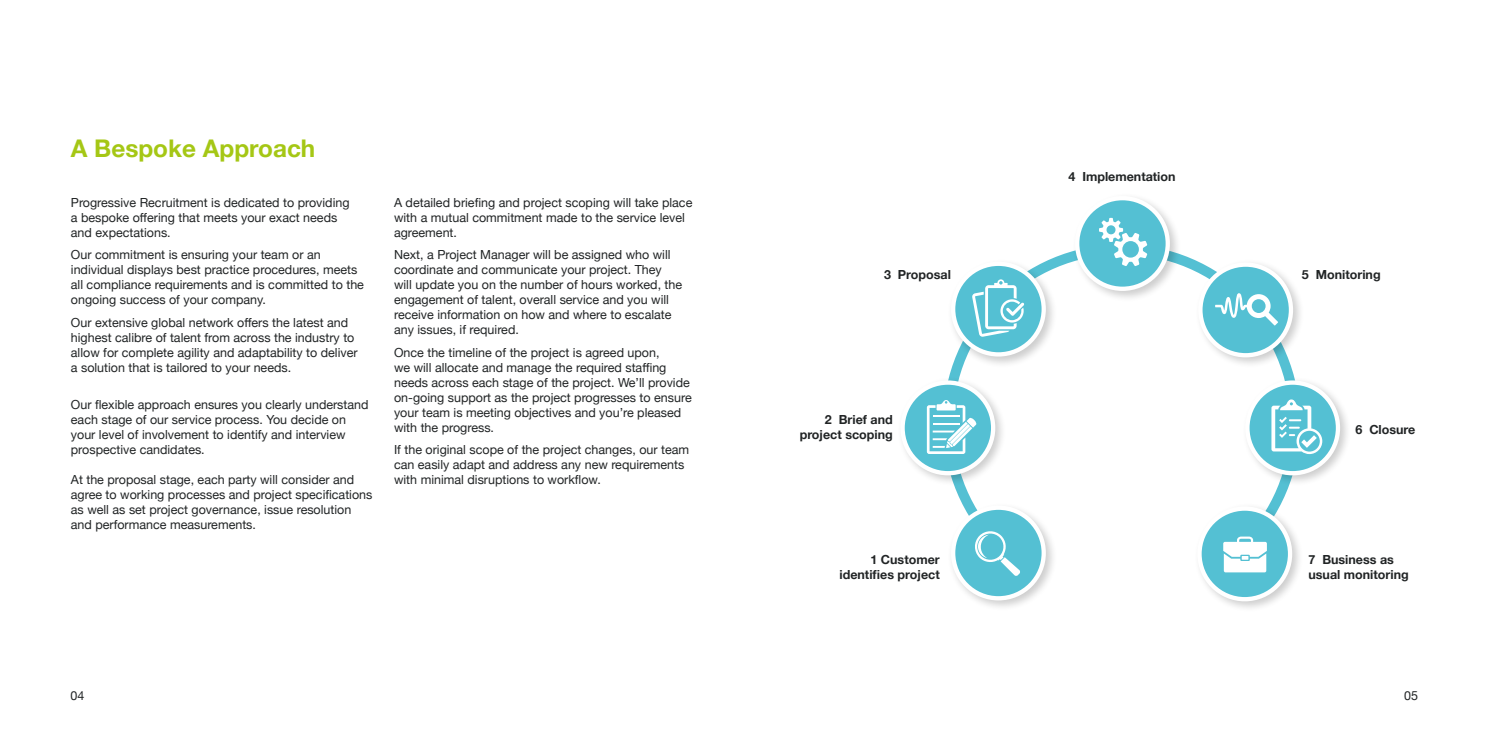
<style>
.page{position:relative;width:1489px;height:745px;background:#fff}
.page>*{position:absolute;margin:0;border:0;box-sizing:border-box;transform-origin:0 0}
.t1{font:700 24.25px "Helvetica Neue";color:#a5c715}
.t2{font:12.5px/15px "Helvetica Neue";color:#212425}
.t3{font:700 12.5px/15px "Helvetica Neue";color:#212425;text-align:right}
</style>
<div class="page">
<div style="left:896px;top:376px;width:110px;height:110px;background:#000;opacity:.2"></div>
<svg style="left:900px;top:380px;width:95px;height:95px"></svg>
<div style="left:904px;top:384px;width:86px;height:86px;background:#54c0d3;border-radius:50%"></div>
<div style="left:947px;top:501px;width:110px;height:110px;background:#000;opacity:.2"></div>
<svg style="left:950px;top:505px;width:95px;height:95px"></svg>
<div style="left:955px;top:509px;width:86px;height:86px;background:#54c0d3;border-radius:50%"></div>
<div style="left:947px;top:258px;width:110px;height:110px;background:#000;opacity:.2"></div>
<div style="left:950px;top:261px;width:95px;height:95px;background:#fff;border-radius:50%"></div>
<div style="left:955px;top:266px;width:86px;height:86px;background:#54c0d3;border-radius:50%"></div>
<div style="left:1071px;top:192px;width:110px;height:110px;background:#000;opacity:.2"></div>
<svg style="left:1074px;top:196px;width:95px;height:95px"></svg>
<div style="left:1079px;top:200px;width:86px;height:86px;background:#54c0d3;border-radius:50%"></div>
<div style="left:1194px;top:259px;width:110px;height:110px;background:#000;opacity:.2"></div>
<div style="left:1198px;top:262px;width:94px;height:95px;background:#fff;border-radius:50%"></div>
<div style="left:1202px;top:266px;width:86px;height:87px;background:#54c0d3;border-radius:50%"></div>
<div style="left:1193px;top:502px;width:110px;height:110px;background:#000;opacity:.2"></div>
<svg style="left:1197px;top:506px;width:95px;height:95px"></svg>
<div style="left:1201px;top:510px;width:86px;height:86px;background:#54c0d3;border-radius:50%"></div>
<div style="left:1241px;top:376px;width:110px;height:110px;background:#000;opacity:.2"></div>
<svg style="left:1245px;top:380px;width:94px;height:95px"></svg>
<div style="left:1249px;top:384px;width:86px;height:86px;background:#54c0d3;border-radius:50%"></div>
<svg style="left:926px;top:400px;width:50px;height:53px"></svg>
<svg style="left:972px;top:279px;width:52px;height:58px"></svg>
<svg style="left:1099px;top:218px;width:48px;height:48px"></svg>
<svg style="left:1215px;top:293px;width:62px;height:32px"></svg>
<svg style="left:975px;top:531px;width:45px;height:44px"></svg>
<svg style="left:1271px;top:399px;width:51px;height:55px"></svg>
<svg style="left:1223px;top:536px;width:43px;height:36px;background:#daf1f5"></svg>
<h1 class="t1" style="left:71px;top:126px;width:246px">A Bespoke Approach</h1>
<p class="t2" style="left:71px;top:194px;width:280px">Progressive Recruitment is dedicated to providing a bespoke offering that meets your exact needs and expectations.</p>
<p class="t2" style="left:71px;top:246px;width:294px">Our commitment is ensuring your team or an individual displays best practice procedures, meets all compliance requirements and is committed to the ongoing success of your company.</p>
<p class="t2" style="left:71px;top:313px;width:288px">Our extensive global network offers the latest and highest calibre of talent from across the industry to allow for complete agility and adaptability to deliver a solution that is tailored to your needs.</p>
<p class="t2" style="left:71px;top:395px;width:299px">Our flexible approach ensures you clearly understand each stage of our service process. You decide on your level of involvement to identify and interview prospective candidates.</p>
<p class="t2" style="left:71px;top:470px;width:303px">At the proposal stage, each party will consider and agree to working processes and project specifications as well as set project governance, issue resolution and performance measurements.</p>
<p class="t2" style="left:394px;top:194px;width:300px">A detailed briefing and project scoping will take place with a mutual commitment made to the service level agreement.</p>
<p class="t2" style="left:394px;top:246px;width:290px">Next, a Project Manager will be assigned who will coordinate and communicate your project. They will update you on the number of hours worked, the engagement of talent, overall service and you will receive information on how and where to escalate any issues, if required.</p>
<p class="t2" style="left:394px;top:343px;width:299px">Once the timeline of the project is agreed upon,<br>we will allocate and manage the required staffing needs across each stage of the project. We’ll provide on-going support as the project progresses to ensure your team is meeting objectives and you’re pleased with the progress.</p>
<p class="t2" style="left:394px;top:440px;width:296px">If the original scope of the project changes, our team can easily adapt and address any new requirements with minimal disruptions to workflow.</p>
<p class="t2" style="left:71px;top:686px;width:15px">04</p>
<p class="t3" style="left:884px;top:266px;width:68px">3 Proposal</p>
<p class="t3" style="left:799px;top:411px;width:95px">2 Brief and project scoping</p>
<p class="t3" style="left:839px;top:551px;width:102px">1 Customer identifies project</p>
<p class="t3" style="left:1068px;top:168px;width:109px">4 Implementation</p>
<p class="t3" style="left:1301px;top:266px;width:80px">5 Monitoring</p>
<p class="t3" style="left:1355px;top:421px;width:61px">6 Closure</p>
<p class="t3" style="left:1308px;top:551px;width:102px;text-align:left">7 Business as usual monitoring</p>
<p class="t2" style="left:1403px;top:686px;width:15px">05</p>
</div>
